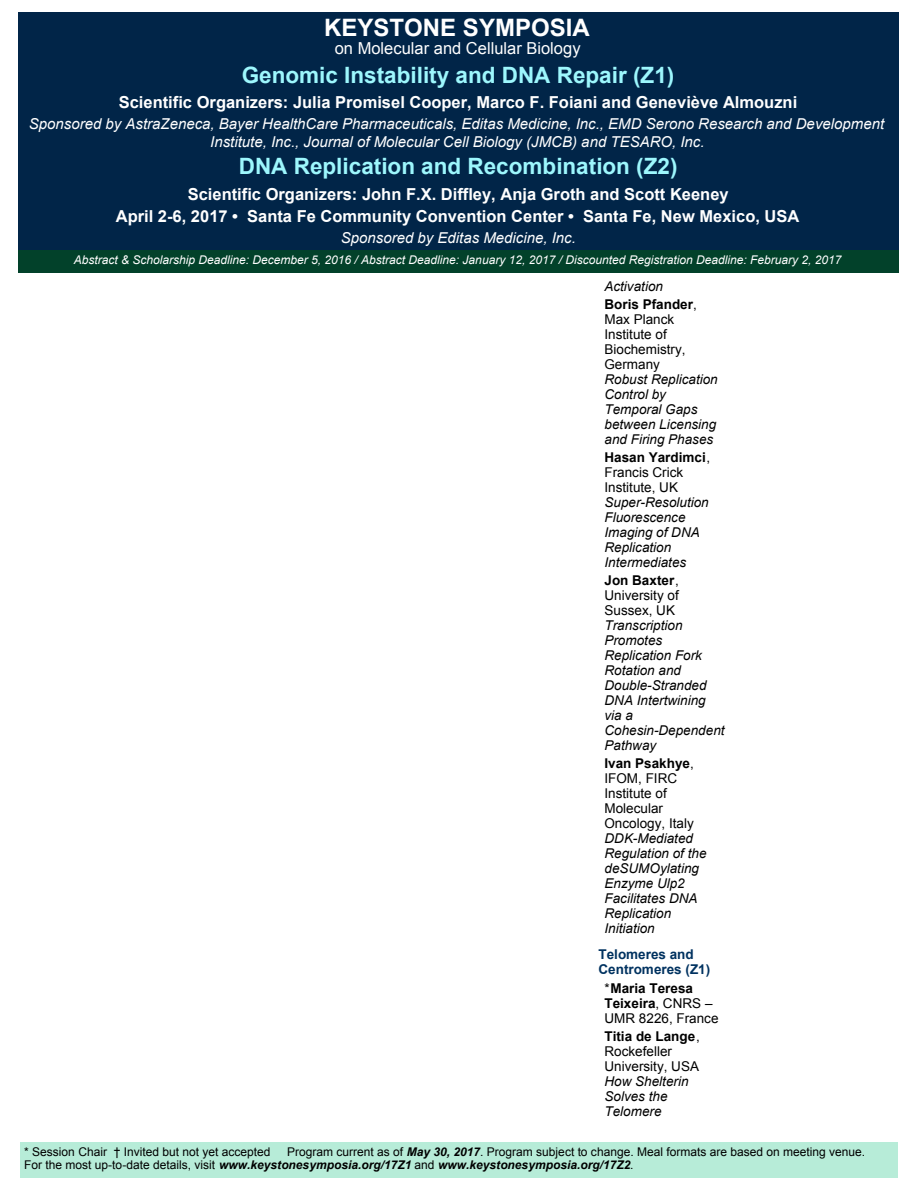
<style>
.page{position:relative;width:918px;height:1188px;background:#fff}
.page>*{position:absolute;margin:0;border:0;box-sizing:border-box;transform-origin:0 0}
.t1{font:700 24px "Arial";color:#fff}
.t2{font:700 22.5px "Arial";color:#9df7fd}
.t3{font:700 16.5px/22.5px "Arial";color:#fff;text-align:center}
.t4{font:16.5px "Arial";color:#fff}
.t5{font:italic 15px/18px "Arial";color:#fff;text-align:center}
.t6{font:italic 13.5px/15px "Arial";color:#000}
.t7{font:13.5px/15px "Arial";color:#000}
.t8{font:700 13.5px/15px "Arial";color:#003260}
.t9{font:700 13.5px/18px "Arial";color:#000}
.t10{font:12px/13.5px "Arial";color:#000}
.t11{font:italic 12px "Arial";color:#fff}
.s1{font-weight:400;font-style:italic}
.s2{font-weight:400}
.s3{font-weight:700}
.s4{font-weight:700;font-style:italic}
</style>
<div class="page">
<div style="left:20px;top:1142px;width:877px;height:36px;background:#b7ecd8"></div>
<div style="left:18px;top:12px;width:881px;height:238px;background:#012548"></div>
<div style="left:18px;top:250px;width:881px;height:23px;background:#02412a"></div>
<h1 class="t1" style="left:324px;top:19px;width:267px">KEYSTONE SYMPOSIA</h1>
<p class="t4" style="left:335px;top:42px;width:247px">on Molecular and Cellular Biology</p>
<h2 class="t2" style="left:242px;top:66px;width:434px">Genomic Instability and DNA Repair (Z1)</h2>
<p class="t3" style="left:119px;top:92px;width:680px">Scientific Organizers: Julia Promisel Cooper, Marco F. Foiani and Geneviève Almouzni</p>
<p class="t5" style="left:29px;top:116px;width:857px">Sponsored by AstraZeneca, Bayer HealthCare Pharmaceuticals, Editas Medicine, Inc., EMD Serono Research and Development<br>Institute, Inc., Journal of Molecular Cell Biology (JMCB) and TESARO, Inc.</p>
<h2 class="t2" style="left:239px;top:158px;width:440px">DNA Replication and Recombination (Z2)</h2>
<p class="t3" style="left:116px;top:184px;width:685px">Scientific Organizers: John F.X. Diffley, Anja Groth and Scott Keeney<br>April 2-6, 2017 • Santa Fe Community Convention Center • Santa Fe, New Mexico, USA</p>
<p class="t5" style="left:341px;top:230px;width:237px">Sponsored by Editas Medicine, Inc.</p>
<p class="t11" style="left:74px;top:255px;width:769px">Abstract &amp; Scholarship Deadline: December 5, 2016 / Abstract Deadline: January 12, 2017 / Discounted Registration Deadline: February 2, 2017</p>
<p class="t9" style="left:604px;top:279px;width:94px"><span class="s1">Activation<br></span>Boris Pfander<span class="s2">,</span></p>
<p class="t7" style="left:604px;top:313px;width:83px">Max Planck<br>Institute of<br>Biochemistry,<br>Germany</p>
<p class="t6" style="left:604px;top:373px;width:115px">Robust Replication<br>Control by<br>Temporal Gaps between Licensing and Firing Phases</p>
<p class="t7" style="left:604px;top:451px;width:107px"><span class="s3">Hasan Yardimci</span>,<br>Francis Crick<br>Institute, UK</p>
<p class="t6" style="left:604px;top:496px;width:106px">Super-Resolution<br>Fluorescence<br>Imaging of DNA<br>Replication<br>Intermediates</p>
<p class="t7" style="left:604px;top:574px;width:76px;text-align:justify"><span class="s3">Jon Baxter</span>, University of Sussex, UK</p>
<p class="t6" style="left:604px;top:619px;width:122px">Transcription<br>Promotes<br>Replication Fork<br>Rotation and<br>Double-Stranded<br>DNA Intertwining via a<br>Cohesin-Dependent<br>Pathway</p>
<p class="t7" style="left:604px;top:757px;width:91px"><span class="s3">Ivan Psakhye</span>,<br>IFOM, FIRC<br>Institute of<br>Molecular<br>Oncology, Italy</p>
<p class="t6" style="left:604px;top:832px;width:104px">DDK-Mediated<br>Regulation of the deSUMOylating<br>Enzyme Ulp2<br>Facilitates DNA<br>Replication<br>Initiation</p>
<p class="t8" style="left:598px;top:948px;width:113px">Telomeres and<br>Centromeres (Z1)</p>
<p class="t7" style="left:604px;top:982px;width:116px">*<span class="s3">Maria Teresa<br>Teixeira</span>, CNRS –<br>UMR 8226, France</p>
<p class="t7" style="left:604px;top:1030px;width:97px"><span class="s3">Titia de Lange</span>,<br>Rockefeller<br>University, USA</p>
<p class="t6" style="left:604px;top:1075px;width:86px">How Shelterin<br>Solves the<br>Telomere</p>
<p class="t10" style="left:24px;top:1146px;width:248px">* Session Chair † Invited but not yet accepted</p>
<p class="t10" style="left:24px;top:1146px;width:842px;text-indent:263px">Program current as of <span class="s4">May 30, 2017</span>. Program subject to change. Meal formats are based on meeting venue.<br>For the most up-to-date details, visit <span class="s4">www.keystonesymposia.org/17Z1</span> and <span class="s4">www.keystonesymposia.org/17Z2</span>.</p>
</div>
